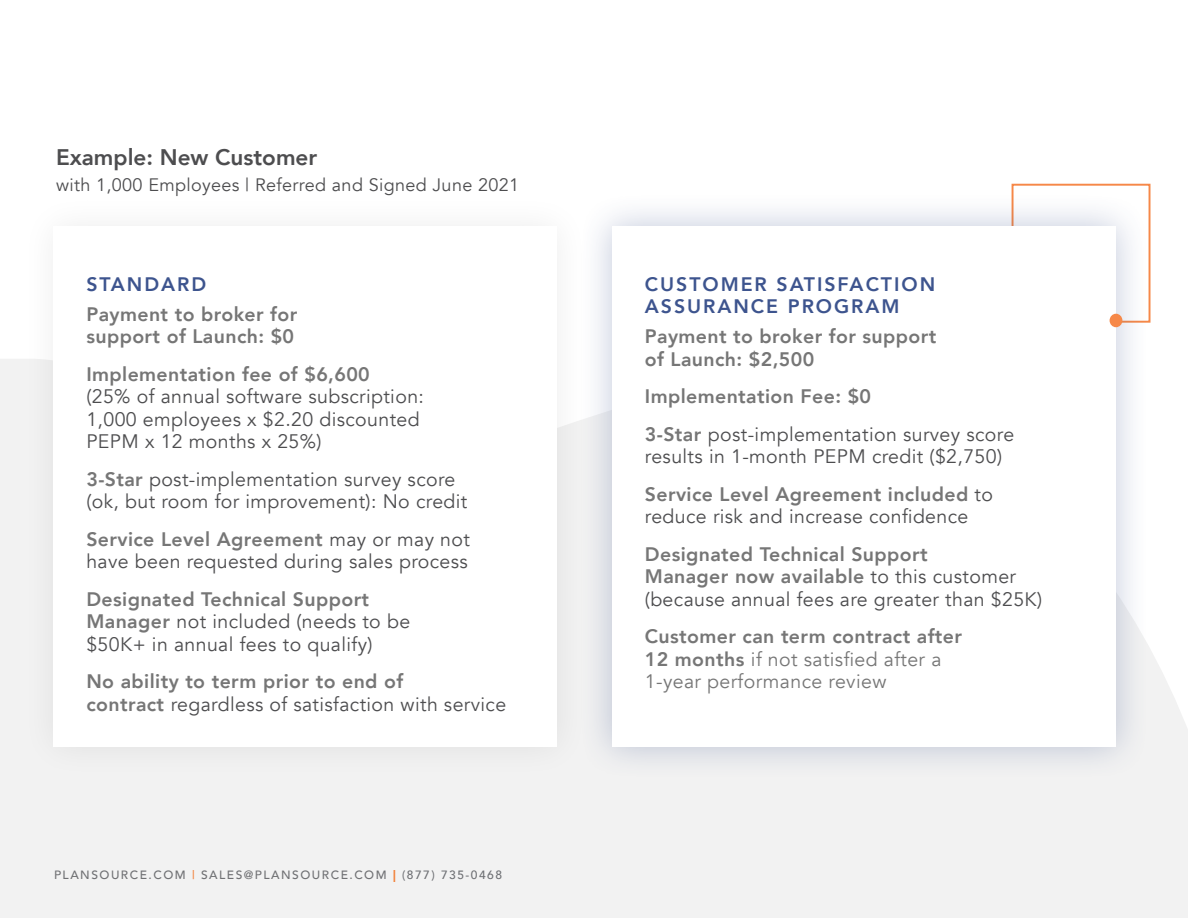
<style>
.page{position:relative;width:1188px;height:918px;background:#fff}
.page>*{position:absolute;margin:0;border:0;box-sizing:border-box;transform-origin:0 0}
.t1{font:800 22.5px "Avenir";color:#4d4d4f}
.t2{font:19.5px/22.5px "Avenir";letter-spacing:.02em;color:#4d4d4f}
.t3{font:800 19.5px/22.5px "Avenir";letter-spacing:.02em;color:#767676}
.t4{font:19.5px/22.5px "Avenir";letter-spacing:.02em;color:#767676}
.t5{font:800 19.5px/22.5px "Avenir";letter-spacing:.1em;color:#3d548e}
.t6{font:18px "Avenir";letter-spacing:.02em;color:#4d4d4f}
.t7{font:500 12px "Avenir";letter-spacing:.125em;color:#77787b}
.s1{font-weight:800;color:#767676}
.s2{font-weight:400;color:#4d4d4f}
.s3{color:#ff893e}
.s4{font-weight:900;color:#ff893e}
.s5{color:#73767a}
.s6{font-weight:800}
</style>
<div class="page">
<div style="left:1012px;top:184px;width:139px;height:139px;border:2px solid #f68848"></div>
<div style="left:0;top:359px;width:1188px;height:559px;background:#f2f2f2"></div>
<div style="left:19px;top:192px;width:572px;height:588px;background:#000;opacity:.08"></div>
<div style="left:53px;top:226px;width:504px;height:520px;background:#fff"></div>
<div style="left:578px;top:192px;width:572px;height:588px;background:#3d548e;opacity:.31"></div>
<div style="left:612px;top:226px;width:504px;height:520px;background:#fff"></div>
<div style="left:1110px;top:314px;width:12px;height:13px;background:#f68848;border-radius:50%"></div>
<p class="t1" style="left:56px;top:148px;width:263px">Example: New Customer</p>
<p class="t6" style="left:56px;top:174px;width:465px">with 1,000 Employees | Referred and Signed June 2021</p>
<p class="t5" style="left:86px;top:274px;width:121px">STANDARD</p>
<p class="t3" style="left:86px;top:303px;width:213px">Payment to broker for support of Launch: $0</p>
<p class="t3" style="left:86px;top:363px;width:285px">Implementation fee of $6,600</p>
<p class="t2" style="left:86px;top:387px;width:339px">(25% of annual software subscription:<br>1,000 employees x $2.20 discounted<br>PEPM x 12 months x 25%)</p>
<p class="t2" style="left:86px;top:470px;width:383px"><span class="s1">3-Star</span> post-implementation survey score (ok, but room for improvement): No credit</p>
<p class="t2" style="left:86px;top:530px;width:385px"><span class="s1">Service Level Agreement</span> may or may not have been requested during sales process</p>
<p class="t2" style="left:86px;top:590px;width:325px"><span class="s1">Designated Technical Support<br>Manager</span> not included (needs to be $50K+ in annual fees to qualify)</p>
<p class="t3" style="left:86px;top:670px;width:421px">No ability to term prior to end of<br>contract <span class="s2">regardless of satisfaction with service</span></p>
<p class="t7" style="left:54px;top:870px;width:450px">PLANSOURCE.COM <span class="s3">|</span> SALES@PLANSOURCE.COM <span class="s4">|</span> <span class="s5">(877) 735-0468</span></p>
<p class="t5" style="left:645px;top:274px;width:292px">CUSTOMER SATISFACTION<br>ASSURANCE PROGRAM</p>
<p class="t3" style="left:645px;top:325px;width:293px">Payment to broker for support of Launch: $2,500</p>
<p class="t2" style="left:645px;top:380px;width:371px;line-height:37.5px"><span class="s1">Implementation Fee: $0<br>3-Star</span> post-implementation survey score</p>
<p class="t2" style="left:645px;top:440px;width:359px;line-height:37.5px">results in 1-month PEPM credit ($2,750)<br><span class="s1">Service Level Agreement included</span> to</p>
<p class="t2" style="left:645px;top:506px;width:325px">reduce risk and increase confidence</p>
<p class="t2" style="left:645px;top:545px;width:399px"><span class="s1">Designated Technical Support<br>Manager now available</span> to this customer (because annual fees are greater than $25K)</p>
<p class="t4" style="left:645px;top:626px;width:319px"><span class="s6">Customer can term contract after<br>12 months</span> if not satisfied after a<br>1-year performance review</p>
</div>
